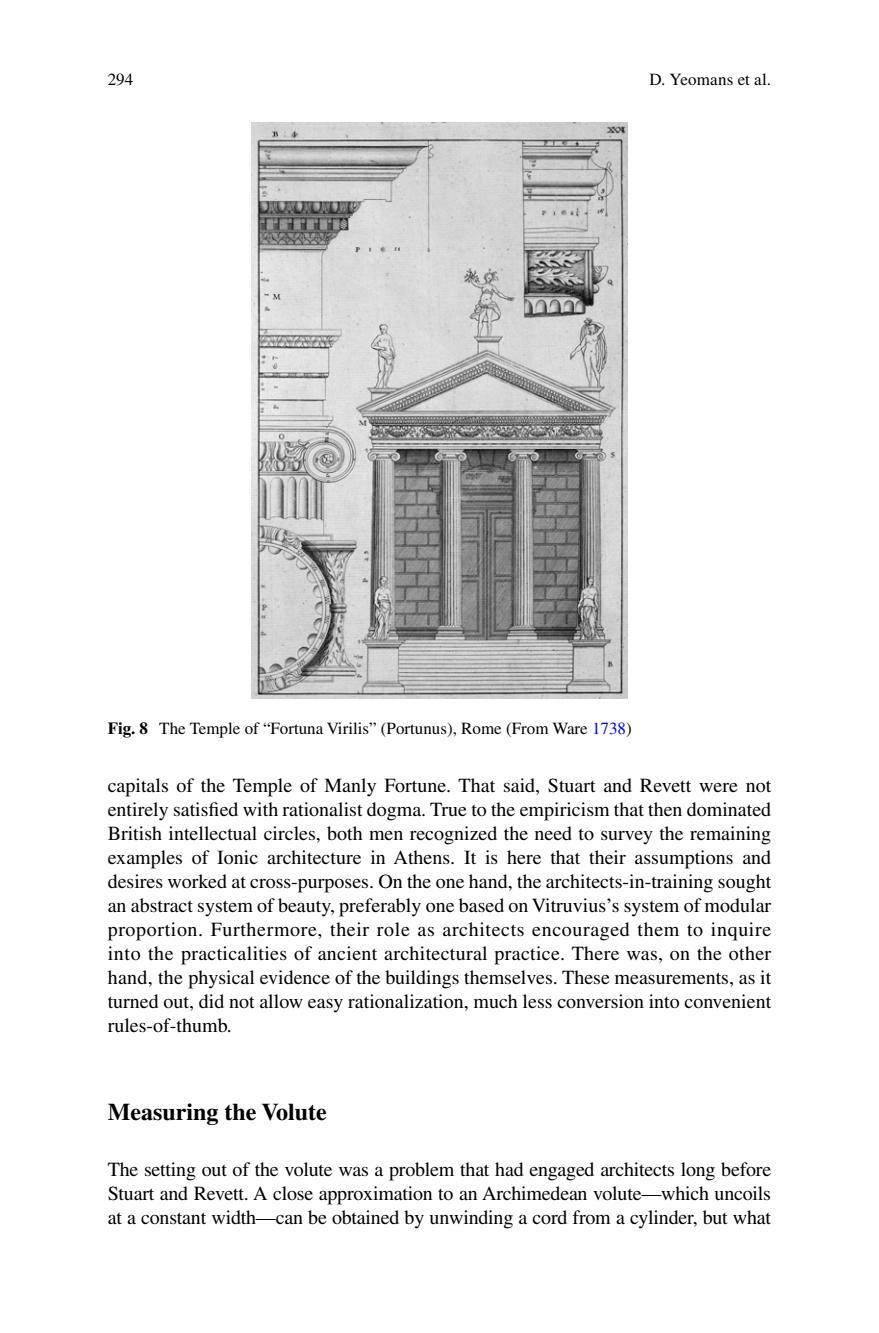
<style>
.page{position:relative;width:879px;height:1333px;background:#fff}
.page>*{position:absolute;margin:0;border:0;box-sizing:border-box;transform-origin:0 0}
.t1{font:700 24px "Times";color:#000}
.t2{font:20px/24px "Times";letter-spacing:-.01em;color:#000;text-align:justify}
.t3{font:17px "Times";color:#000}
.s1{font-weight:700}
.s2{color:#0000fa}
</style>
<div class="page">
<img style="left:251px;top:122px;width:376px;height:576px">
<p class="t3" style="left:108px;top:73px;width:27px">294</p>
<p class="t3" style="left:649px;top:73px;width:123px">D. Yeomans et al.</p>
<p class="t3" style="left:108px;top:722px;width:525px"><span class="s1">Fig. 8</span> The Temple of “Fortuna Virilis” (Portunus), Rome (From Ware <span class="s2">1738</span> )</p>
<p class="t2" style="left:108px;top:775px;width:665px">capitals of the Temple of Manly Fortune. That said, Stuart and Revett were not entirely satisfied with rationalist dogma. True to the empiricism that then dominated British intellectual circles, both men recognized the need to survey the remaining examples of Ionic architecture in Athens. It is here that their assumptions and desires worked at cross-purposes. On the one hand, the architects-in-training sought an abstract system of beauty, preferably one based on Vitruvius’s system of modular proportion. Furthermore, their role as architects encouraged them to inquire into the practicalities of ancient architectural practice. There was, on the other hand, the physical evidence of the buildings themselves. These measurements, as it turned out, did not allow easy rationalization, much less conversion into convenient rules-of-thumb.</p>
<p class="t1" style="left:108px;top:1103px;width:221px">Measuring the Volute</p>
<p class="t2" style="left:108px;top:1159px;width:665px">The setting out of the volute was a problem that had engaged architects long before Stuart and Revett. A close approximation to an Archimedean volute—which uncoils at a constant width—can be obtained by unwinding a cord from a cylinder, but what</p>
</div>
